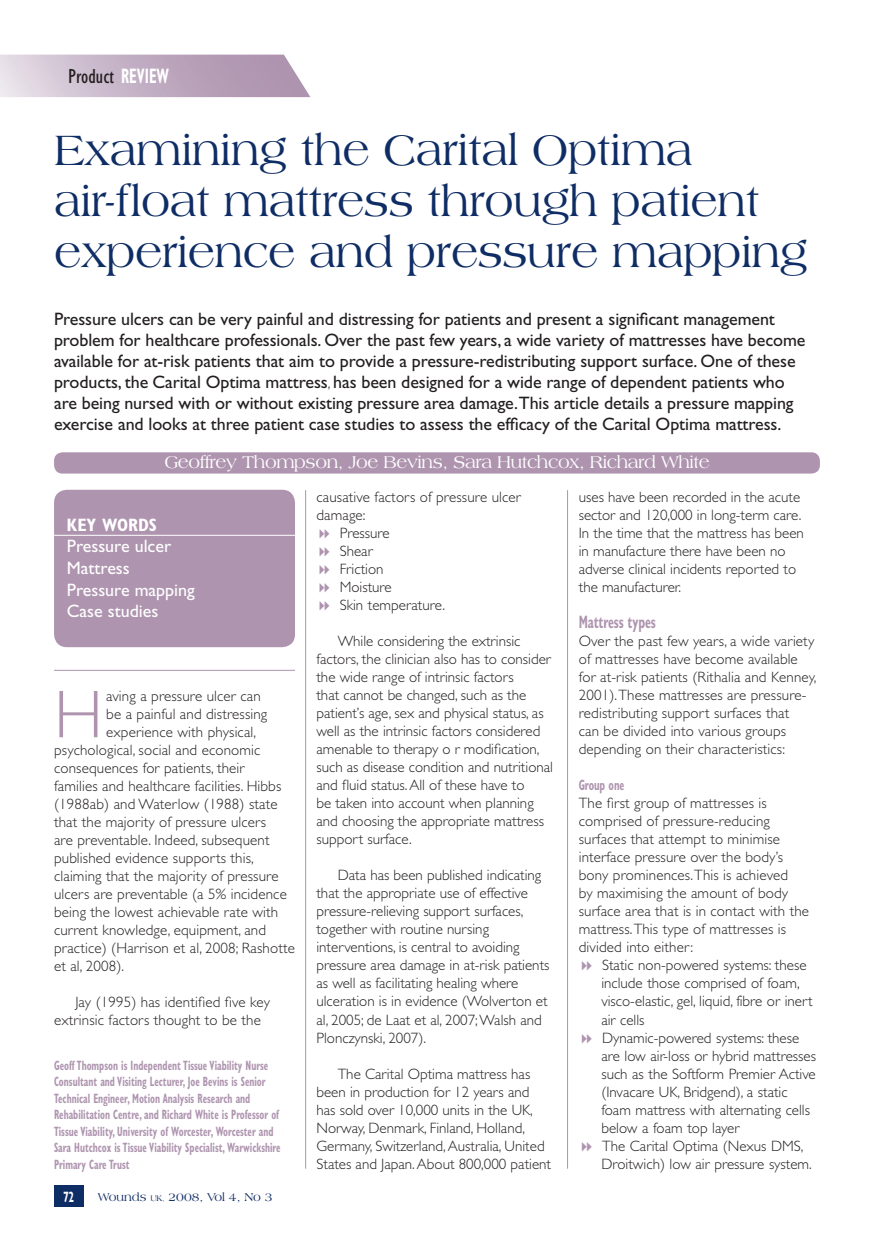
<style>
.page{position:relative;width:874px;height:1244px;background:#fff}
.page>*{position:absolute;margin:0;border:0;box-sizing:border-box;transform-origin:0 0}
.t1{font:300 67.8px "Gill Sans";color:#ae94af}
.t2{font:45px/51px "Americana BT";letter-spacing:-.01em;color:#0f2d65}
.t3{font:condensed 21px "Gill Sans";color:#231f20}
.t4{font:18px/21px "Gill Sans";letter-spacing:-.005em;color:#231f20}
.t5{font:18px "Americana BT";letter-spacing:-.02em;color:#fff}
.t6{font:18px/21.6px "Gill Sans";color:#fff}
.t7{font:700 condensed 18px "Gill Sans";letter-spacing:-.01em;color:#ae94af;scale:.7 1}
.t8{font:700 condensed 18px "Gill Sans";color:#fff}
.t9{font:300 15px/18px "Gill Sans";color:#231f20}
.t10{font:700 condensed 15px "Gill Sans";letter-spacing:-.01em;color:#ae94af;scale:.7 1}
.t11{font:700 condensed 15px "Gill Sans";color:#fff;scale:.7 1}
.t12{font:700 condensed 13.5px/16.5px "Gill Sans";color:#ae94af;scale:.7 1}
.t13{font:12px "Americana BT";color:#0f2d65}
.s1{font-weight:700;color:#fff}
.s2{font-weight:300;font-size:15px}
.s3{font-size:8.4px}
.s4{font-size:7.5px}
</style>
<div class="page">
<div style="left:54px;top:490px;width:241px;height:157px;background:#ae94af"></div>
<div style="left:54px;top:452px;width:765px;height:21px;background:#ae94af"></div>
<hr style="left:305px;top:490px;width:1px;height:678px;background:#ae94af">
<hr style="left:567px;top:490px;width:1px;height:678px;background:#ae94af">
<hr style="left:54px;top:535px;width:241px;height:1px;background:#fff">
<hr style="left:54px;top:670px;width:241px;height:1px;background:#ae94af">
<div style="left:54px;top:1185px;width:30px;height:21px;background:#0f2d65"></div>
<svg style="left:0;top:55px;width:310px;height:42px;background:#c6b4c7"></svg>
<h3 class="t3" style="left:68px;top:65px;width:102px">Product <span class="s1">REVIEW</span></h3>
<h2 class="t2" style="left:54px;top:124px;width:755px">Examining the Carital Optima air-float mattress through patient experience and pressure mapping</h2>
<p class="t4" style="left:54px;top:308px;width:752px">Pressure ulcers can be very painful and distressing for patients and present a significant management problem for healthcare professionals. Over the past few years, a wide variety of mattresses have become available for at-risk patients that aim to provide a pressure-redistributing support surface. One of these products, the Carital Optima mattress<span class="s2">,</span> has been designed for a wide range of dependent patients who are being nursed with or without existing pressure area damage.This article details a pressure mapping exercise and looks at three patient case studies to assess the efficacy of the Carital Optima mattress.</p>
<p class="t5" style="left:164px;top:451px;width:546px">Geoffrey Thompson, Joe Bevins, Sara Hutchcox, Richard White</p>
<p class="t8" style="left:67px;top:514px;width:92px">KEY WORDS</p>
<p class="t6" style="left:67px;top:535px;width:129px">Pressure ulcer<br>Mattress<br>Pressure mapping<br>Case studies</p>
<h1 class="t1" style="left:54px;top:676px;width:50px">H</h1>
<p class="t9" style="left:106px;top:687px;width:156px">aving a pressure ulcer can</p>
<p class="t9" style="left:106px;top:705px;width:163px">be a painful and distressing</p>
<p class="t9" style="left:106px;top:723px;width:151px">experience with physical,</p>
<p class="t9" style="left:54px;top:741px;width:208px">psychological, social and economic</p>
<p class="t9" style="left:54px;top:759px;width:192px">consequences for patients, their</p>
<p class="t9" style="left:54px;top:777px;width:229px">families and healthcare facilities. Hibbs</p>
<p class="t9" style="left:54px;top:795px;width:225px">(1988ab) and Waterlow (1988) state</p>
<p class="t9" style="left:54px;top:813px;width:214px">that the majority of pressure ulcers</p>
<p class="t9" style="left:54px;top:831px;width:217px">are preventable. Indeed, subsequent</p>
<p class="t9" style="left:54px;top:849px;width:201px">published evidence supports this,</p>
<p class="t9" style="left:54px;top:867px;width:226px">claiming that the majority of pressure</p>
<p class="t9" style="left:54px;top:885px;width:234px">ulcers are preventable (a 5% incidence</p>
<p class="t9" style="left:54px;top:903px;width:225px">being the lowest achievable rate with</p>
<p class="t9" style="left:54px;top:921px;width:213px">current knowledge, equipment, and</p>
<p class="t9" style="left:54px;top:939px;width:242px">practice) (Harrison et al, 2008; Rashotte</p>
<p class="t9" style="left:54px;top:957px;width:72px">et al, 2008).</p>
<p class="t9" style="left:54px;top:993px;width:217px;text-indent:21px">Jay (1995) has identified five key extrinsic factors thought to be the</p>
<p class="t12" style="left:54px;top:1056px;width:325px">Geoff Thompson is Independent Tissue Viability Nurse Consultant and Visiting Lecturer, Joe Bevins is Senior Technical Engineer, Motion Analysis Research and Rehabilitation Centre, and Richard White is Professor of Tissue Viability, University of Worcester, Worcester and Sara Hutchcox is Tissue Viability Specialist, Warwickshire Primary Care Trust</p>
<p class="t11" style="left:63px;top:1187px;width:17px">72</p>
<p class="t13" style="left:98px;top:1189px;width:176px">Wounds <span class="s3">UK</span><span class="s4">,</span> 2008, Vol 4, No 3</p>
<p class="t9" style="left:316px;top:488px;width:206px">causative factors of pressure ulcer</p>
<p class="t9" style="left:316px;top:506px;width:51px">damage:</p>
<p class="t9" style="left:339px;top:524px;width:51px">Pressure</p>
<p class="t9" style="left:339px;top:542px;width:34px">Shear</p>
<p class="t9" style="left:339px;top:560px;width:45px">Friction</p>
<p class="t9" style="left:339px;top:578px;width:54px">Moisture</p>
<p class="t9" style="left:339px;top:596px;width:107px">Skin temperature.</p>
<p class="t9" style="left:316px;top:632px;width:238px;text-indent:21px">While considering the extrinsic factors, the clinician also has to consider the wide range of intrinsic factors<br>that cannot be changed, such as the patient’s age, sex and physical status, as well as the intrinsic factors considered amenable to therapy o r modification, such as disease condition and nutritional and fluid status. All of these have to<br>be taken into account when planning and choosing the appropriate mattress support surface.</p>
<p class="t9" style="left:316px;top:866px;width:234px;text-indent:21px">Data has been published indicating that the appropriate use of effective pressure-relieving support surfaces, together with routine nursing interventions, is central to avoiding pressure area damage in at-risk patients as well as facilitating healing where ulceration is in evidence (Wolverton et al, 2005; de Laat et al, 2007; Walsh and Plonczynski, 2007).</p>
<p class="t9" style="left:316px;top:1064px;width:236px;text-indent:21px">The Carital Optima mattress has been in production for 12 years and has sold over 10,000 units in the UK, Norway, Denmark, Finland, Holland, Germany, Switzerland, Australia, United States and Japan. About 800,000 patient</p>
<p class="t9" style="left:578px;top:488px;width:226px">uses have been recorded in the acute sector and 120,000 in long-term care.<br>In the time that the mattress has been in manufacture there have been no adverse clinical incidents reported to the manufacturer.</p>
<p class="t7" style="left:578px;top:611px;width:112px">Mattress types</p>
<p class="t9" style="left:578px;top:632px;width:239px">Over the past few years, a wide variety of mattresses have become available for at-risk patients (Rithalia and Kenney, 2001). These mattresses are pressure&shy;redistributing support surfaces that<br>can be divided into various groups depending on their characteristics:</p>
<p class="t10" style="left:578px;top:776px;width:67px">Group one</p>
<p class="t9" style="left:578px;top:794px;width:232px">The first group of mattresses is comprised of pressure-reducing surfaces that attempt to minimise interface pressure over the body’s bony prominences. This is achieved<br>by maximising the amount of body surface area that is in contact with the mattress. This type of mattresses is divided into either:</p>
<p class="t9" style="left:601px;top:956px;width:216px">Static non-powered systems: these include those comprised of foam, visco-elastic, gel, liquid, fibre or inert air cells<br>Dynamic-powered systems: these are low air-loss or hybrid mattresses such as the Softform Premier Active (Invacare UK, Bridgend), a static foam mattress with alternating cells below a foam top layer<br>The Carital Optima (Nexus DMS,<br>Droitwich) low air pressure system.</p>
</div>
